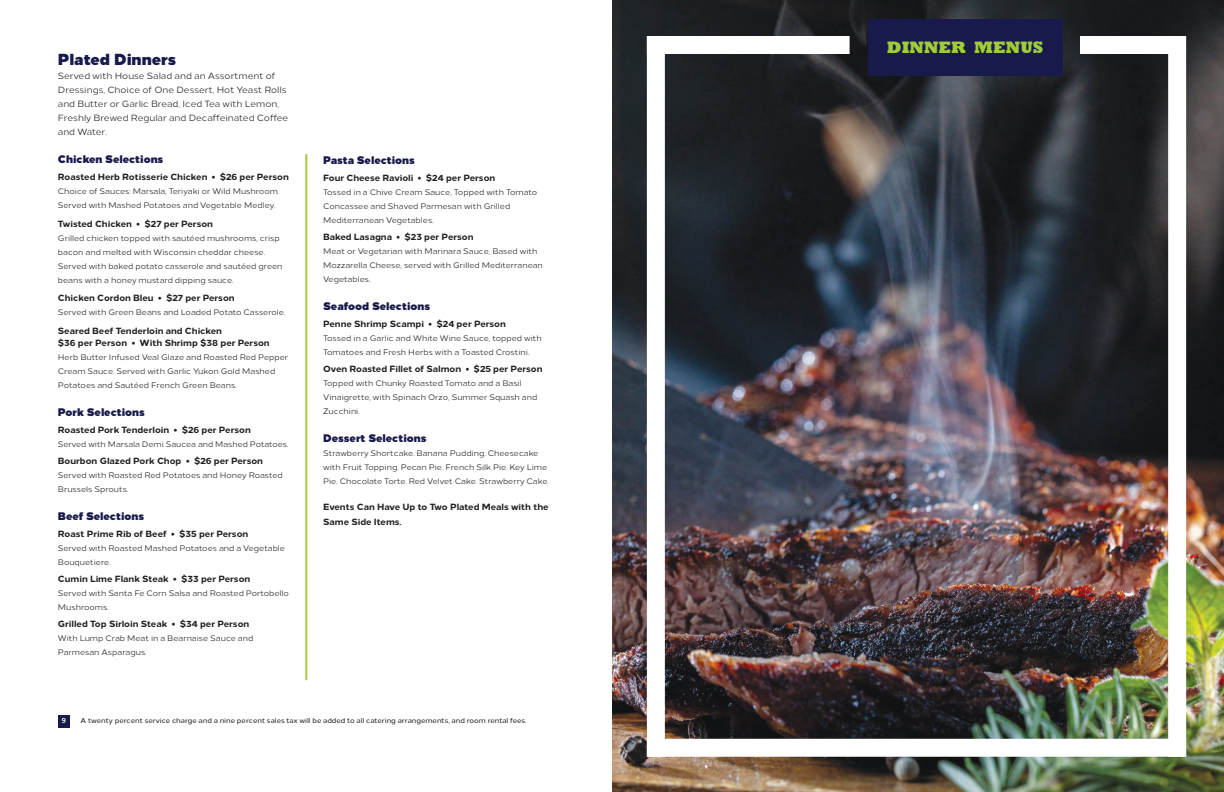
<style>
.page{position:relative;width:1224px;height:792px;background:#fff}
.page>*{position:absolute;margin:0;border:0;box-sizing:border-box;transform-origin:0 0}
.t1{font:800 17px "Rockwell";color:#a1cc3a}
.t2{font:900 16px "Loew";color:#181a4b}
.t3{font:900 11px "Loew";color:#181a4b}
.t4{font:800 9px/12px "Loew";color:#231f20}
.t5{font:9px/14px "Loew";color:#231f20}
.t6{font:8px/14px "Loew";color:#231f20}
.t7{font:500 7px "Loew";color:#231f20}
.t8{font:7px "Trade Gothic Bold Two";color:#fff}
</style>
<div class="page">
<img style="left:612px;top:0;width:612px;height:792px">
<div style="left:647px;top:36px;width:18px;height:721px;background:#fff"></div>
<div style="left:1168px;top:36px;width:18px;height:721px;background:#fff"></div>
<div style="left:647px;top:739px;width:539px;height:18px;background:#fff"></div>
<div style="left:647px;top:36px;width:203px;height:18px;background:#fff"></div>
<div style="left:1080px;top:36px;width:103px;height:18px;background:#fff"></div>
<div style="left:868px;top:19px;width:194px;height:56px;background:#181a4b"></div>
<div style="left:58px;top:715px;width:12px;height:13px;background:#181a4b"></div>
<hr style="left:305px;top:154px;width:2px;height:526px;background:#a1cc3a">
<h2 class="t2" style="left:58px;top:46px;width:120px">Plated Dinners</h2>
<p class="t5" style="left:58px;top:68px;width:232px">Served with House Salad and an Assortment of Dressings, Choice of One Dessert, Hot Yeast Rolls and Butter or Garlic Bread, Iced Tea with Lemon, Freshly Brewed Regular and Decaffeinated Coffee and Water.</p>
<h3 class="t3" style="left:58px;top:150px;width:107px">Chicken Selections</h3>
<p class="t4" style="left:58px;top:170px;width:232px">Roasted Herb Rotisserie Chicken • $26 per Person</p>
<p class="t6" style="left:58px;top:184px;width:223px">Choice of Sauces: Marsala, Teriyaki or Wild Mushroom.<br>Served with Mashed Potatoes and Vegetable Medley.</p>
<p class="t4" style="left:58px;top:217px;width:157px">Twisted Chicken • $27 per Person</p>
<p class="t6" style="left:58px;top:231px;width:226px">Grilled chicken topped with sautéed mushrooms, crisp bacon and melted with Wisconsin cheddar cheese.<br>Served with baked potato casserole and sautéed green beans with a honey mustard dipping sauce.</p>
<p class="t4" style="left:58px;top:291px;width:178px">Chicken Cordon Bleu • $27 per Person</p>
<p class="t6" style="left:58px;top:305px;width:229px">Served with Green Beans and Loaded Potato Casserole.</p>
<p class="t4" style="left:58px;top:324px;width:213px">Seared Beef Tenderloin and Chicken<br>$36 per Person • With Shrimp $38 per Person</p>
<p class="t6" style="left:58px;top:350px;width:232px">Herb Butter Infused Veal Glaze and Roasted Red Pepper<br>Cream Sauce. Served with Garlic Yukon Gold Mashed<br>Potatoes and Sautéed French Green Beans.</p>
<h3 class="t3" style="left:58px;top:403px;width:88px">Pork Selections</h3>
<p class="t4" style="left:58px;top:423px;width:194px">Roasted Pork Tenderloin • $26 per Person</p>
<p class="t6" style="left:58px;top:437px;width:232px">Served with Marsala Demi Saucea and Mashed Potatoes.</p>
<p class="t4" style="left:58px;top:454px;width:207px">Bourbon Glazed Pork Chop • $26 per Person</p>
<p class="t6" style="left:58px;top:468px;width:226px">Served with Roasted Red Potatoes and Honey Roasted<br>Brussels Sprouts.</p>
<h3 class="t3" style="left:58px;top:507px;width:88px">Beef Selections</h3>
<p class="t4" style="left:58px;top:527px;width:192px">Roast Prime Rib of Beef • $35 per Person</p>
<p class="t6" style="left:58px;top:541px;width:229px">Served with Roasted Mashed Potatoes and a Vegetable<br>Bouquetiere.</p>
<p class="t4" style="left:58px;top:572px;width:194px">Cumin Lime Flank Steak • $33 per Person</p>
<p class="t6" style="left:58px;top:586px;width:232px">Served with Santa Fe Corn Salsa and Roasted Portobello<br>Mushrooms.</p>
<p class="t4" style="left:58px;top:617px;width:193px">Grilled Top Sirloin Steak • $34 per Person</p>
<p class="t6" style="left:58px;top:631px;width:197px">With Lump Crab Meat in a Bearnaise Sauce and<br>Parmesan Asparagus.</p>
<h3 class="t3" style="left:323px;top:150px;width:93px">Pasta Selections</h3>
<p class="t4" style="left:323px;top:171px;width:174px">Four Cheese Ravioli • $24 per Person</p>
<p class="t6" style="left:323px;top:184px;width:216px">Tossed in a Chive Cream Sauce, Topped with Tomato<br>Concassee and Shaved Parmesan with Grilled<br>Mediterranean Vegetables.</p>
<p class="t4" style="left:323px;top:230px;width:152px">Baked Lasagna • $23 per Person</p>
<p class="t6" style="left:323px;top:243px;width:221px">Meat or Vegetarian with Marinara Sauce, Based with<br>Mozzarella Cheese, served with Grilled Mediterranean<br>Vegetables.</p>
<h3 class="t3" style="left:323px;top:296px;width:108px">Seafood Selections</h3>
<p class="t4" style="left:323px;top:317px;width:184px">Penne Shrimp Scampi • $24 per Person</p>
<p class="t6" style="left:323px;top:330px;width:220px">Tossed in a Garlic and White Wine Sauce, topped with<br>Tomatoes and Fresh Herbs with a Toasted Crostini.</p>
<p class="t4" style="left:323px;top:362px;width:221px">Oven Roasted Fillet of Salmon • $25 per Person</p>
<p class="t6" style="left:323px;top:375px;width:216px">Topped with Chunky Roasted Tomato and a Basil<br>Vinaigrette, with Spinach Orzo, Summer Squash and<br>Zucchini.</p>
<h3 class="t3" style="left:323px;top:428px;width:105px">Dessert Selections</h3>
<p class="t6" style="left:323px;top:445px;width:227px">Strawberry Shortcake. Banana Pudding. Cheesecake with Fruit Topping. Pecan Pie. French Silk Pie. Key Lime<br>Pie. Chocolate Torte. Red Velvet Cake. Strawberry Cake.</p>
<p class="t4" style="left:323px;top:498px;width:227px;line-height:15px">Events Can Have Up to Two Plated Meals with the<br>Same Side Items.</p>
<p class="t8" style="left:62px;top:716px;width:6px">9</p>
<p class="t7" style="left:81px;top:715px;width:448px">A twenty percent service charge and a nine percent sales tax will be added to all catering arrangements, and room rental fees.</p>
<h1 class="t1" style="left:887px;top:37px;width:158px">DINNER MENUS</h1>
</div>
